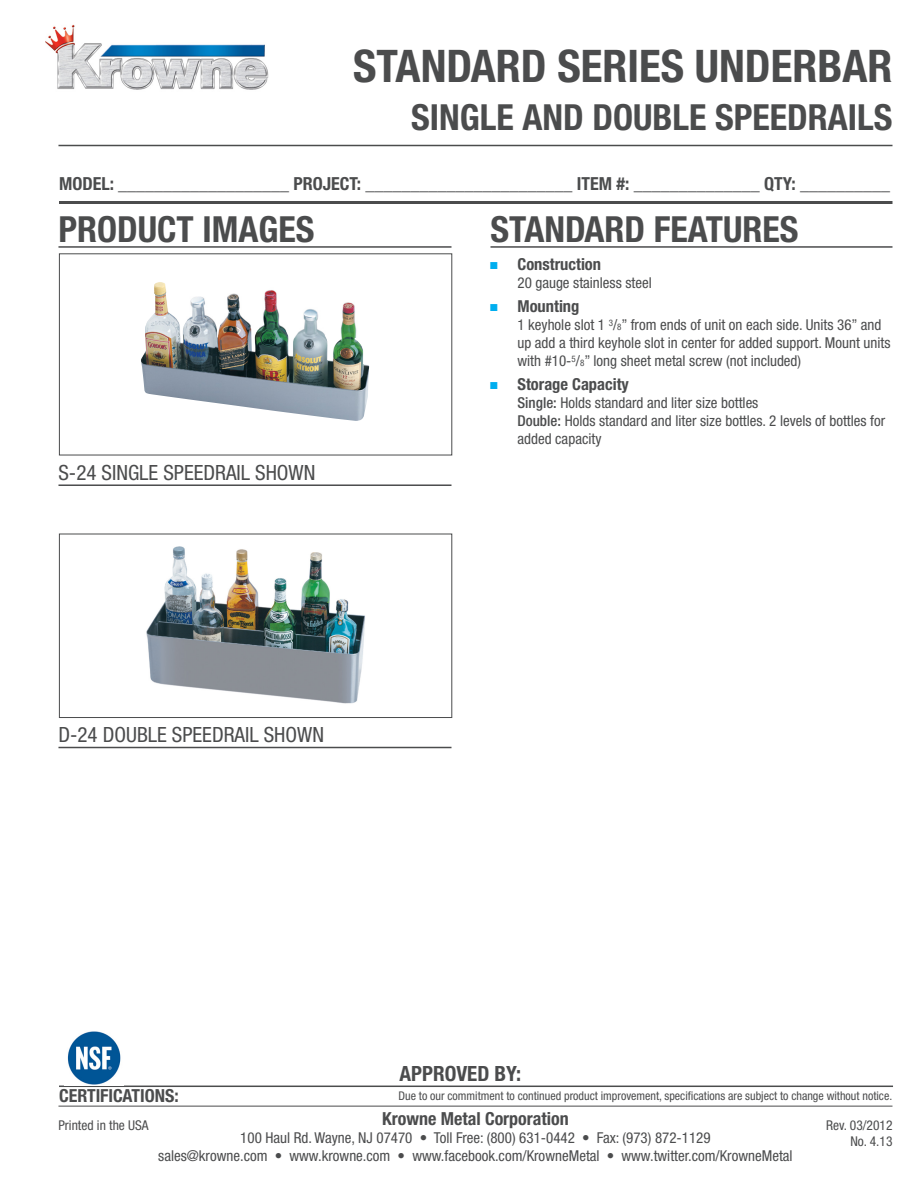
<style>
.page{position:relative;width:918px;height:1188px;background:#fff}
.page>*{position:absolute;margin:0;border:0;box-sizing:border-box;transform-origin:0 0}
.t1{font:700 condensed 45px "Helvetica Neue LT Std";color:#4b4c4d}
.t2{font:700 condensed 36px "Helvetica Neue LT Std";color:#4b4c4d}
.t3{font:condensed 21px "Helvetica Neue LT Std";color:#4b4c4d}
.t4{font:700 condensed 21px "Helvetica Neue LT Std";color:#4b4c4d}
.t5{font:700 condensed 18px "Helvetica Neue LT Std";color:#4b4c4d}
.t6{font:700 condensed 16.5px "Helvetica Neue LT Std";color:#4b4c4d}
.t7{font:condensed 15px/18px "Helvetica Neue LT Std";color:#4b4c4d}
.t8{font:condensed 13.5px "Helvetica Neue LT Std";color:#4b4c4d}
.t9{font:condensed 12px "Helvetica Neue LT Std";color:#4b4c4d}
.s1{font-family:"Arial Narrow";font-weight:400;font-stretch:normal;font-size:15px;color:#00aeef}
.s2{font-size:9px}
.s3{font-weight:500}
</style>
<div class="page">
<hr style="left:490px;top:246px;width:402px;height:2px;background:#4b4c4d">
<hr style="left:58px;top:246px;width:393px;height:2px;background:#4b4c4d">
<hr style="left:58px;top:484px;width:393px;height:2px;background:#4b4c4d">
<hr style="left:58px;top:747px;width:393px;height:1px;background:#4b4c4d">
<hr style="left:59px;top:1086px;width:834px;height:1px;background:#4b4c4d">
<hr style="left:58px;top:1106px;width:834px;height:1px;background:#4b4c4d">
<hr style="left:58px;top:145px;width:834px;height:1px;background:#4b4c4d">
<hr style="left:59px;top:201px;width:833px;height:3px;background:#4b4c4d">
<img style="left:46px;top:24px;width:223px;height:66px">
<div style="left:59px;top:534px;width:393px;height:184px;border:1px solid #4b4c4d"></div>
<div style="left:59px;top:253px;width:393px;height:202px;border:1px solid #4b4c4d"></div>
<img style="left:67px;top:1031px;width:54px;height:54px">
<img style="left:141px;top:282px;width:229px;height:139px">
<img style="left:146px;top:546px;width:219px;height:158px">
<p class="t1" style="left:353px;top:39px;width:541px">STANDARD SERIES UNDERBAR</p>
<p class="t2" style="left:411px;top:96px;width:483px">SINGLE AND DOUBLE SPEEDRAILS</p>
<p class="t5" style="left:59px;top:172px;width:833px">MODEL: ___________________ PROJECT: _______________________ ITEM #: ______________ QTY: __________</p>
<p class="t2" style="left:58px;top:207px;width:257px">PRODUCT IMAGES</p>
<p class="t2" style="left:490px;top:207px;width:310px">STANDARD FEATURES</p>
<p class="t3" style="left:58px;top:460px;width:258px">S-24 SINGLE SPEEDRAIL SHOWN</p>
<p class="t3" style="left:58px;top:723px;width:267px">D-24 DOUBLE SPEEDRAIL SHOWN</p>
<p class="t6" style="left:490px;top:255px;width:112px"><span class="s1">■</span> Construction</p>
<p class="t7" style="left:517px;top:274px;width:136px">20 gauge stainless steel</p>
<p class="t6" style="left:490px;top:297px;width:90px"><span class="s1">■</span> Mounting</p>
<p class="t7" style="left:517px;top:316px;width:375px">1 keyhole slot 1 <sup>3</sup>/<span class="s2">8</span>” from ends of unit on each side. Units 36” and up add a third keyhole slot in center for added support. Mount units with #10-<sup>5</sup>/<span class="s2">8</span>” long sheet metal screw (not included)</p>
<p class="t6" style="left:490px;top:375px;width:140px"><span class="s1">■</span> Storage Capacity</p>
<p class="t7" style="left:517px;top:394px;width:369px"><span class="s3">Single:</span> Holds standard and liter size bottles<br><span class="s3">Double:</span> Holds standard and liter size bottles. 2 levels of bottles for added capacity</p>
<p class="t5" style="left:59px;top:1085px;width:121px">CERTIFICATIONS:</p>
<p class="t4" style="left:400px;top:1061px;width:123px">APPROVED BY:</p>
<p class="t9" style="left:398px;top:1089px;width:495px">Due to our commitment to continued product improvement, specifications are subject to change without notice.</p>
<p class="t8" style="left:58px;top:1117px;width:92px">Printed in the USA</p>
<p class="t5" style="left:382px;top:1108px;width:188px">Krowne Metal Corporation</p>
<p class="t7" style="left:240px;top:1129px;width:472px">100 Haul Rd. Wayne, NJ 07470 • Toll Free: (800) 631-0442 • Fax: (973) 872-1129</p>
<p class="t7" style="left:158px;top:1147px;width:636px">sales@krowne.com • www.krowne.com • www.facebook.com/KrowneMetal • www.twitter.com/KrowneMetal</p>
<p class="t8" style="left:826px;top:1117px;width:68px">Rev. 03/2012</p>
<p class="t8" style="left:850px;top:1133px;width:44px">No. 4.13</p>
</div>
